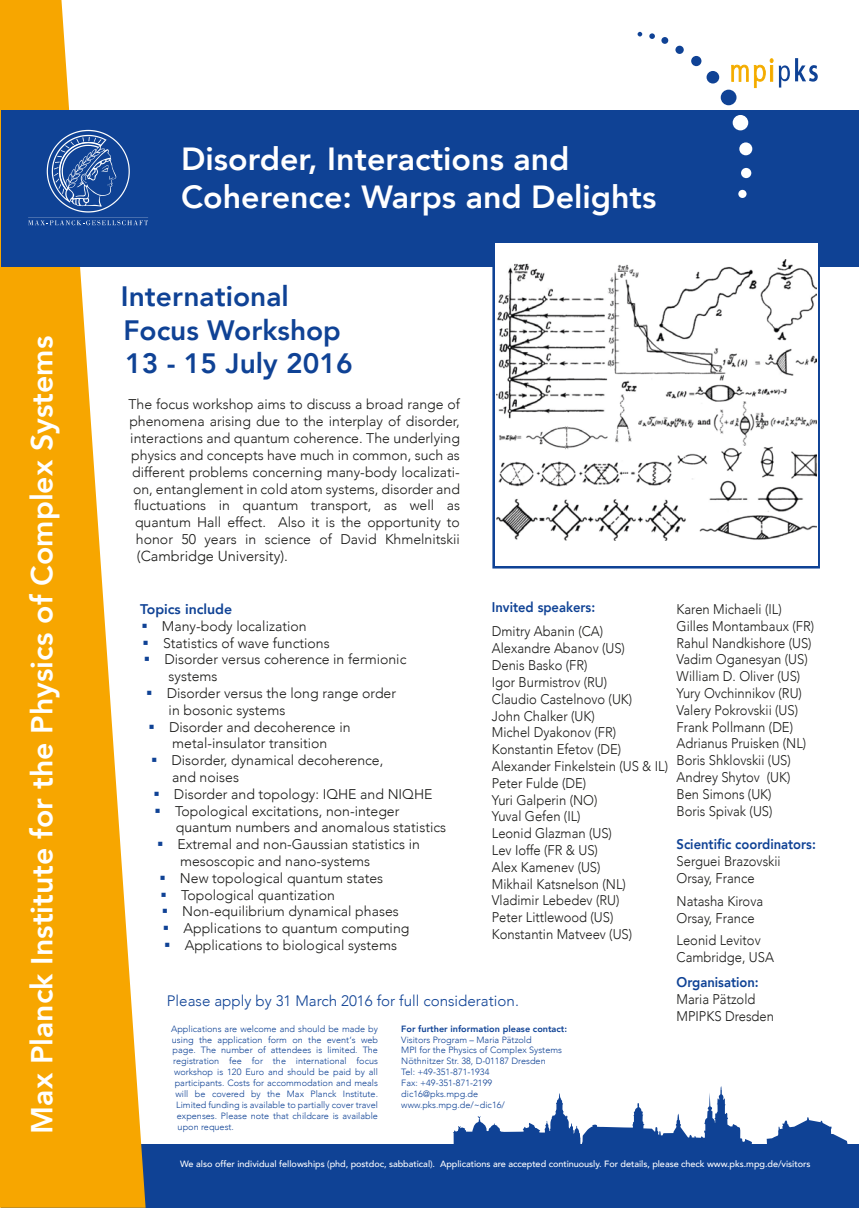
<style>
.page{position:relative;width:859px;height:1208px;background:#fff}
.page>*{position:absolute;margin:0;border:0;box-sizing:border-box;transform-origin:0 0}
.t1{font:800 32px/38.4px "Avenir";color:#fff}
.t2{font:800 30.3px "Avenir";color:#fff}
.t3{font:800 28px/33.6px "Avenir";color:#0f4295}
.t4{font:300 15.1px "Avenir";color:#0f4295}
.t5{font:300 14.5px "Avenir";color:#1a1a18}
.t6{font:300 14px/16.8px "Avenir";color:#1a1a18}
.t7{font:300 14px/16.8px "Avenir";color:#1a1a18;scale:.93 1}
.t8{font:800 14px "Avenir";color:#0f4295;scale:.93 1}
.t9{font:800 14px "Avenir";color:#0f4295}
.t10{font:300 9.1px/10.9px "Avenir";color:#0f4295}
.t11{font:500 9.1px "Avenir";letter-spacing:-.005em;color:#fff}
.t12{font:800 9.1px "Avenir";color:#0f4295}
.s1{color:#0f4295}
</style>
<div class="page">
<div style="left:1px;top:1144px;width:858px;height:63px;background:#0f4295"></div>
<svg style="left:453px;top:1086px;width:395px;height:58px"></svg>
<svg style="left:0;top:0;width:146px;height:1207px;fill:#f7a600"></svg>
<div style="left:1px;top:110px;width:858px;height:156px;background:#0f4295"></div>
<svg style="left:638px;top:32px;width:4px;height:4px"></svg>
<svg style="left:649px;top:33px;width:6px;height:6px"></svg>
<div style="left:661px;top:37px;width:7px;height:7px;background:#0f4295;border-radius:50%"></div>
<div style="left:675px;top:46px;width:9px;height:8px;background:#0f4295;border-radius:50%"></div>
<div style="left:691px;top:56px;width:10px;height:10px;background:#0f4295;border-radius:50%"></div>
<div style="left:706px;top:71px;width:13px;height:12px;background:#0f4295;border-radius:50%"></div>
<div style="left:721px;top:90px;width:15px;height:15px;background:#0f4295;border-radius:50%"></div>
<div style="left:733px;top:115px;width:15px;height:15px;background:#fff;border-radius:50%"></div>
<div style="left:739px;top:142px;width:13px;height:13px;background:#fff;border-radius:50%"></div>
<div style="left:741px;top:168px;width:10px;height:10px;background:#fff;border-radius:50%"></div>
<div style="left:738px;top:190px;width:8px;height:8px;background:#fff;border-radius:50%"></div>
<svg style="left:779px;top:58px;width:39px;height:30px"></svg>
<svg style="left:731px;top:65px;width:17px;height:16px"></svg>
<svg style="left:754px;top:59px;width:19px;height:29px"></svg>
<svg style="left:28px;top:220px;width:120px;height:5px"></svg>
<svg style="left:47px;top:130px;width:83px;height:82px"></svg>
<div style="left:492px;top:241px;width:328px;height:327px;border:5px solid #0f4295"></div>
<div style="left:495px;top:243px;width:322px;height:323px;background:#fff"></div>
<img style="left:496px;top:259px;width:320px;height:282px">
<h2 class="t2" style="left:14px;top:1133px;width:799px;rotate:-90deg">Max Planck Institute for the Physics of Complex Systems</h2>
<h1 class="t1" style="left:181px;top:138px;width:477px">Disorder, Interactions and<br>Coherence: Warps and Delights</h1>
<h3 class="t3" style="left:121px;top:278px;width:233px">International<br>Focus Workshop<br>13 - 15 July 2016</h3>
<p class="t6" style="left:128px;top:396px;width:333px;text-align:center">The focus workshop aims to discuss a broad range of phenomena arising due to the interplay of disorder, interactions and quantum coherence. The underlying physics and concepts have much in common, such as different problems concerning many-body localizati&shy;on, entanglement in cold atom systems, disorder and fluctuations in quantum transport, as well as quantum Hall effect. Also it is the opportunity to honor 50 years in science of David Khmelnitskii</p>
<p class="t5" style="left:137px;top:548px;width:153px">(Cambridge University).</p>
<p class="t9" style="left:140px;top:596px;width:93px">Topics include</p>
<p class="t6" style="left:141px;top:617px;width:167px"><span class="s1">▪</span> Many-body localization</p>
<p class="t6" style="left:143px;top:634px;width:189px"><span class="s1">▪</span> Statistics of wave functions</p>
<p class="t6" style="left:169px;top:651px;width:239px;text-indent:-25px"><span class="s1">▪</span> Disorder versus coherence in fermionic systems</p>
<p class="t6" style="left:169px;top:685px;width:229px;text-indent:-22px"><span class="s1">▪</span> Disorder versus the long range order in bosonic systems</p>
<p class="t6" style="left:149px;top:718px;width:203px;text-align:center"><span class="s1">▪</span> Disorder and decoherence in metal-insulator transition</p>
<p class="t6" style="left:172px;top:752px;width:213px;text-indent:-21px"><span class="s1">▪</span> Disorder, dynamical decoherence, and noises</p>
<p class="t6" style="left:153px;top:785px;width:281px"><span class="s1">▪</span> Disorder and topology: IQHE and NIQHE</p>
<p class="t6" style="left:176px;top:802px;width:272px;text-indent:-21px"><span class="s1">▪</span> Topological excitations, non-integer quantum numbers and anomalous statistics</p>
<p class="t6" style="left:180px;top:836px;width:241px;text-indent:-23px"><span class="s1">▪</span> Extremal and non-Gaussian statistics in mesoscopic and nano-systems</p>
<p class="t6" style="left:159px;top:869px;width:225px"><span class="s1">▪</span> New topological quantum states</p>
<p class="t6" style="left:161px;top:886px;width:176px"><span class="s1">▪</span> Topological quantization</p>
<p class="t6" style="left:162px;top:903px;width:238px"><span class="s1">▪</span> Non-equilibrium dynamical phases</p>
<p class="t6" style="left:163px;top:920px;width:248px"><span class="s1">▪</span> Applications to quantum computing</p>
<p class="t6" style="left:164px;top:937px;width:234px"><span class="s1">▪</span> Applications to biological systems</p>
<p class="t8" style="left:492px;top:595px;width:113px">Invited speakers:</p>
<p class="t7" style="left:492px;top:623px;width:191px">Dmitry Abanin (CA)<br>Alexandre Abanov (US)<br>Denis Basko (FR)<br>Igor Burmistrov (RU)<br>Claudio Castelnovo (UK)<br>John Chalker (UK)<br>Michel Dyakonov (FR)<br>Konstantin Efetov (DE)<br>Alexander Finkelstein (US &amp; IL)<br>Peter Fulde (DE)<br>Yuri Galperin (NO)<br>Yuval Gefen (IL)<br>Leonid Glazman (US)<br>Lev Ioffe (FR &amp; US)<br>Alex Kamenev (US)<br>Mikhail Katsnelson (NL)<br>Vladimir Lebedev (RU)<br>Peter Littlewood (US)<br>Konstantin Matveev (US)</p>
<p class="t4" style="left:167px;top:992px;width:354px">Please apply by 31 March 2016 for full consideration.</p>
<p class="t10" style="left:171px;top:1023px;width:208px">Applications are welcome and should be made by</p>
<p class="t10" style="left:172px;top:1034px;width:208px">using the application form on the event‘s web</p>
<p class="t10" style="left:173px;top:1044px;width:207px">page. The number of attendees is limited. The</p>
<p class="t10" style="left:173px;top:1055px;width:206px">registration fee for the international focus</p>
<p class="t10" style="left:174px;top:1066px;width:205px">workshop is 120 Euro and should be paid by all</p>
<p class="t10" style="left:175px;top:1077px;width:205px">participants. Costs for accommodation and meals</p>
<p class="t10" style="left:175px;top:1088px;width:204px">will be covered by the Max Planck Institute.</p>
<p class="t10" style="left:176px;top:1099px;width:203px">Limited funding is available to partially cover travel</p>
<p class="t10" style="left:177px;top:1110px;width:203px">expenses. Please note that childcare is available</p>
<p class="t10" style="left:178px;top:1121px;width:58px">upon request.</p>
<p class="t12" style="left:401px;top:1020px;width:167px">For further information please contact:</p>
<p class="t10" style="left:401px;top:1034px;width:162px">Visitors Program – Maria Pätzold<br>MPI for the Physics of Complex Systems<br>Nöthnitzer Str. 38, D-01187 Dresden<br>Tel: +49-351-871-1934<br>Fax: +49-351-871-2199 dic16@pks.mpg.de www.pks.mpg.de/~dic16/</p>
<p class="t7" style="left:676px;top:601px;width:150px">Karen Michaeli (IL)<br>Gilles Montambaux (FR)<br>Rahul Nandkishore (US)<br>Vadim Oganesyan (US)<br>William D. Oliver (US)<br>Yury Ovchinnikov (RU)<br>Valery Pokrovskii (US)<br>Frank Pollmann (DE)<br>Adrianus Pruisken (NL)<br>Boris Shklovskii (US)<br>Andrey Shytov (UK)<br>Ben Simons (UK)<br>Boris Spivak (US)</p>
<p class="t8" style="left:676px;top:831px;width:151px">Scientific coordinators:</p>
<p class="t7" style="left:676px;top:853px;width:114px">Serguei Brazovskii<br>Orsay, France</p>
<p class="t7" style="left:676px;top:892px;width:95px">Natasha Kirova<br>Orsay, France</p>
<p class="t7" style="left:676px;top:932px;width:106px">Leonid Levitov<br>Cambridge, USA</p>
<p class="t8" style="left:676px;top:969px;width:90px">Organisation:</p>
<p class="t7" style="left:676px;top:991px;width:106px">Maria Pätzold<br>MPIPKS Dresden</p>
<p class="t11" style="left:180px;top:1155px;width:632px">We also offer individual fellowships (phd, postdoc, sabbatical). Applications are accepted continuously. For details, please check www.pks.mpg.de/visitors</p>
</div>
